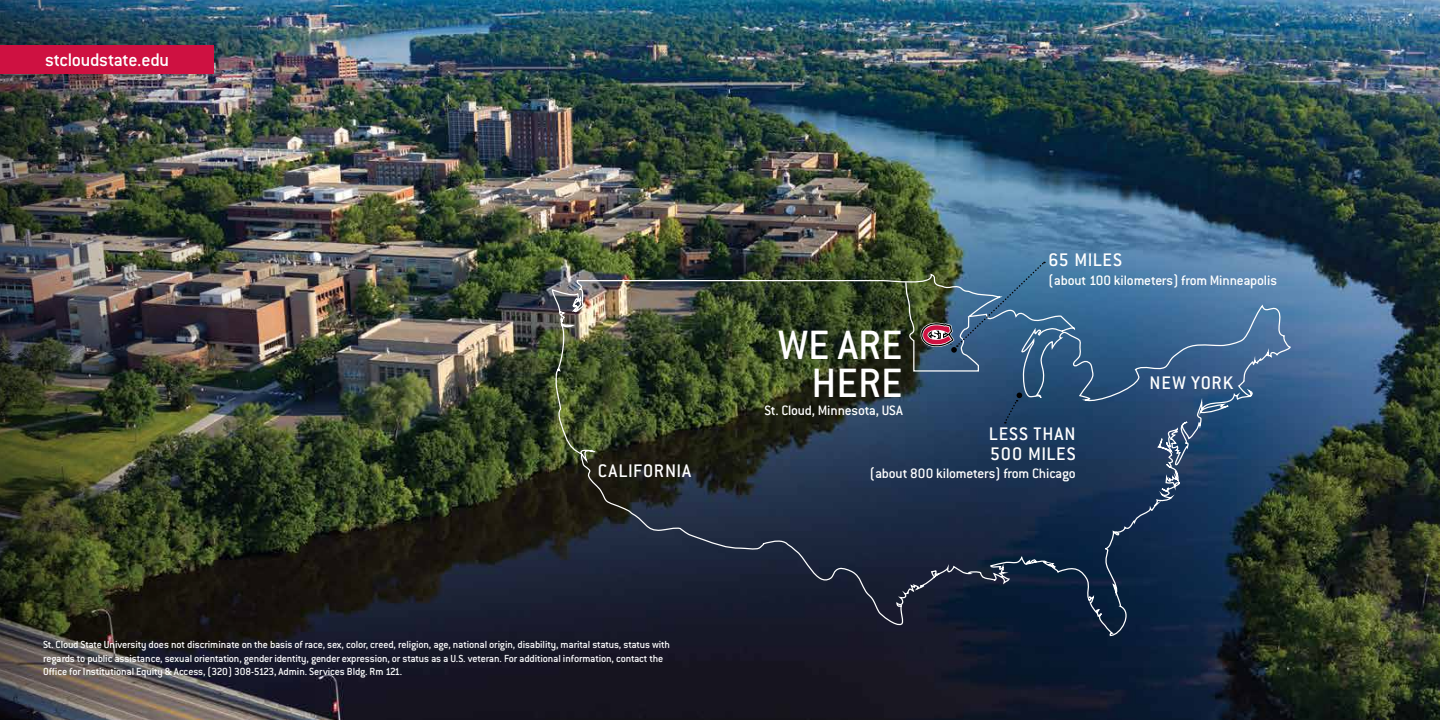
<style>
.page{position:relative;width:1440px;height:720px;background:#fff}
.page>*{position:absolute;margin:0;border:0;box-sizing:border-box;transform-origin:0 0}
.t1{font:500 45px/37.5px "Conduit ITC";color:#fff;text-align:right}
.t2{font:500 20px "Conduit ITC";letter-spacing:.025em;color:#fff}
.t3{font:500 20px "Conduit ITC";letter-spacing:-.015em;color:#fff}
.t4{font:500 20px/20px "Conduit ITC";letter-spacing:.05em;color:#fff}
.t5{font:500 15px "Conduit ITC";letter-spacing:-.015em;color:#fff}
.t6{font:500 11.25px/13.5px "Conduit ITC";letter-spacing:-.015em;color:#fff}
</style>
<div class="page">
<img style="left:360px;top:0;width:1080px;height:720px">
<img style="left:0;top:0;width:360px;height:720px">
<div style="left:0;top:45px;width:214px;height:29px;background:#ce1141"></div>
<img style="left:493px;top:268px;width:799px;height:369px">
<img style="left:905px;top:261px;width:140px;height:111px">
<svg style="left:1004px;top:393px;width:18px;height:30px"></svg>
<h2 class="t3" style="left:45px;top:48px;width:126px">stcloudstate.edu</h2>
<h2 class="t2" style="left:598px;top:460px;width:95px">CALIFORNIA</h2>
<p class="t6" style="left:43px;top:638px;width:628px">St. Cloud State University does not discriminate on the basis of race, sex, color, creed, religion, age, national origin, disability, marital status, status with regards to public assistance, sexual orientation, gender identity, gender expression, or status as a U.S. veteran. For additional information, contact the<br>Office for Institutional Equity &amp; Access, (320) 308-5123, Admin. Services Bldg. Rm 121.</p>
<h1 class="t1" style="left:778px;top:326px;width:126px">WE ARE<br>HERE</h1>
<h3 class="t5" style="left:765px;top:401px;width:140px">St. Cloud, Minnesota, USA</h3>
<h2 class="t2" style="left:1049px;top:249px;width:75px">65 MILES</h2>
<h3 class="t5" style="left:1049px;top:271px;width:230px">(about 100 kilometers) from Minneapolis</h3>
<h2 class="t2" style="left:1149px;top:372px;width:85px">NEW YORK</h2>
<h2 class="t4" style="left:989px;top:423px;width:88px">LESS THAN<br>500 MILES</h2>
<h3 class="t5" style="left:870px;top:465px;width:207px">(about 800 kilometers) from Chicago</h3>
</div>
